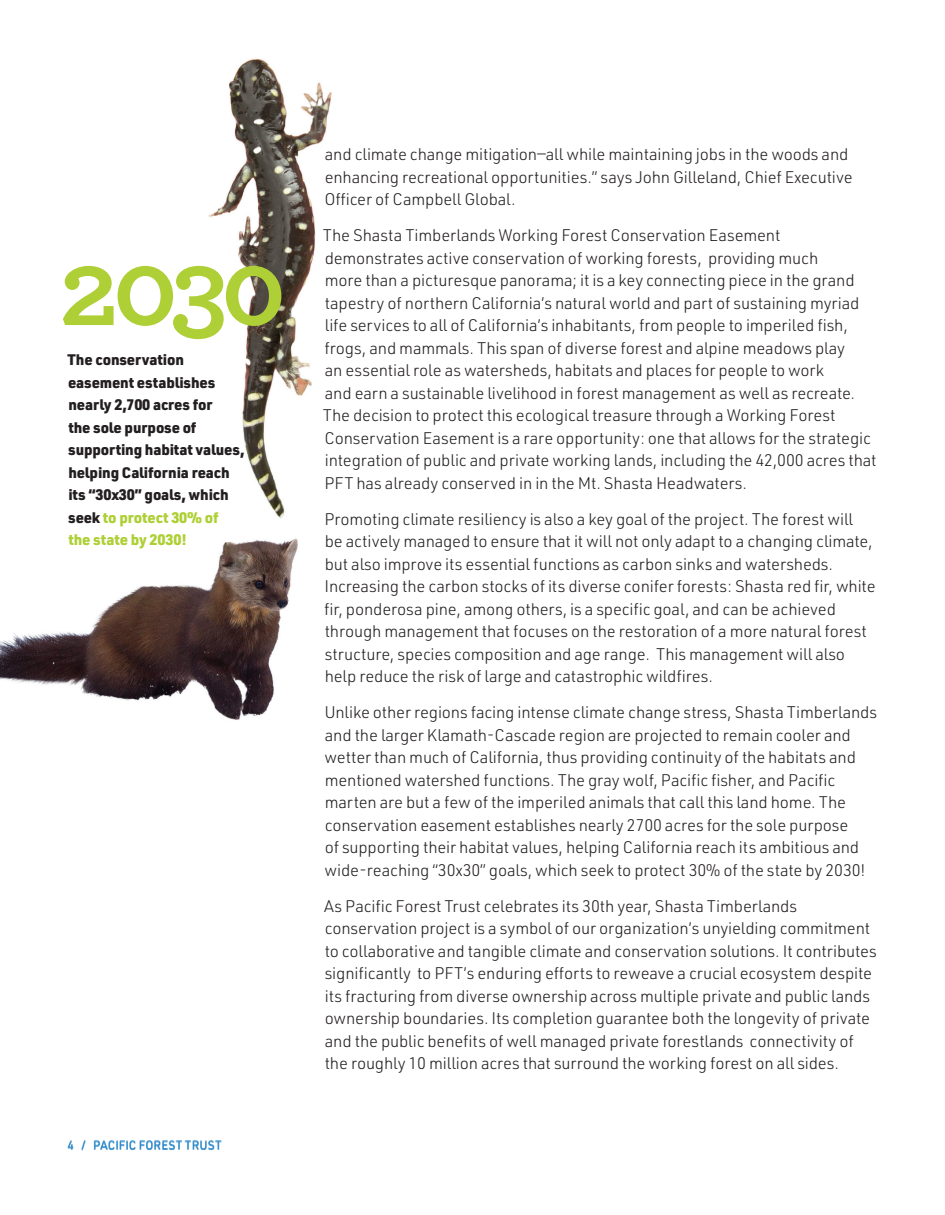
<style>
.page{position:relative;width:945px;height:1215px;background:#fff}
.page>*{position:absolute;margin:0;border:0;box-sizing:border-box;transform-origin:0 0}
.t1{font:700 111px "Archer";color:#aed036}
.t2{font:300 16.5px/22.5px "URWDIN";letter-spacing:-.01em;color:#231f20}
.t3{font:900 15px/22.5px "URWDIN";letter-spacing:-.01em;color:#231f20}
.t4{font:12px "URWDIN";color:#2b88c8}
.s1{color:#aed036}
</style>
<div class="page">
<img style="left:0;top:538px;width:298px;height:182px">
<img style="left:208px;top:58px;width:124px;height:460px">
<h1 class="t1" style="left:60px;top:201px;width:228px">2030</h1>
<p class="t3" style="left:68px;top:348px;width:179px">The conservation easement establishes nearly 2,700 acres for<br>the sole purpose of supporting habitat values, helping California reach its “30x30” goals, which seek <span class="s1">to protect 30% of<br>the state by 2030!</span></p>
<p class="t4" style="left:68px;top:1137px;width:156px">4 / PACIFIC FOREST TRUST</p>
<p class="t2" style="left:324px;top:143px;width:530px">and climate change mitigation—all while maintaining jobs in the woods and enhancing recreational opportunities.” says John Gilleland, Chief Executive<br>Officer of Campbell Global.</p>
<p class="t2" style="left:323px;top:224px;width:555px">The Shasta Timberlands Working Forest Conservation Easement demonstrates active conservation of working forests, providing much<br>more than a picturesque panorama; it is a key connecting piece in the grand tapestry of northern California’s natural world and part of sustaining myriad life services to all of California’s inhabitants, from people to imperiled fish, frogs, and mammals. This span of diverse forest and alpine meadows play<br>an essential role as watersheds, habitats and places for people to work<br>and earn a sustainable livelihood in forest management as well as recreate.<br>The decision to protect this ecological treasure through a Working Forest Conservation Easement is a rare opportunity: one that allows for the strategic integration of public and private working lands, including the 42,000 acres that PFT has already conserved in in the Mt. Shasta Headwaters.</p>
<p class="t2" style="left:324px;top:507px;width:553px">Promoting climate resiliency is also a key goal of the project. The forest will<br>be actively managed to ensure that it will not only adapt to a changing climate, but also improve its essential functions as carbon sinks and watersheds.<br>Increasing the carbon stocks of its diverse conifer forests: Shasta red fir, white fir, ponderosa pine, among others, is a specific goal, and can be achieved through management that focuses on the restoration of a more natural forest structure, species composition and age range. This management will also help reduce the risk of large and catastrophic wildfires.</p>
<p class="t2" style="left:324px;top:701px;width:554px">Unlike other regions facing intense climate change stress, Shasta Timberlands and the larger Klamath-Cascade region are projected to remain cooler and wetter than much of California, thus providing continuity of the habitats and mentioned watershed functions. The gray wolf, Pacific fisher, and Pacific marten are but a few of the imperiled animals that call this land home. The conservation easement establishes nearly 2700 acres for the sole purpose<br>of supporting their habitat values, helping California reach its ambitious and wide-reaching “30x30” goals, which seek to protect 30% of the state by 2030!</p>
<p class="t2" style="left:324px;top:894px;width:554px">As Pacific Forest Trust celebrates its 30th year, Shasta Timberlands conservation project is a symbol of our organization’s unyielding commitment to collaborative and tangible climate and conservation solutions. It contributes significantly to PFT’s enduring efforts to reweave a crucial ecosystem despite its fracturing from diverse ownership across multiple private and public lands ownership boundaries. Its completion guarantee both the longevity of private and the public benefits of well managed private forestlands connectivity of the roughly 10 million acres that surround the working forest on all sides.</p>
</div>
